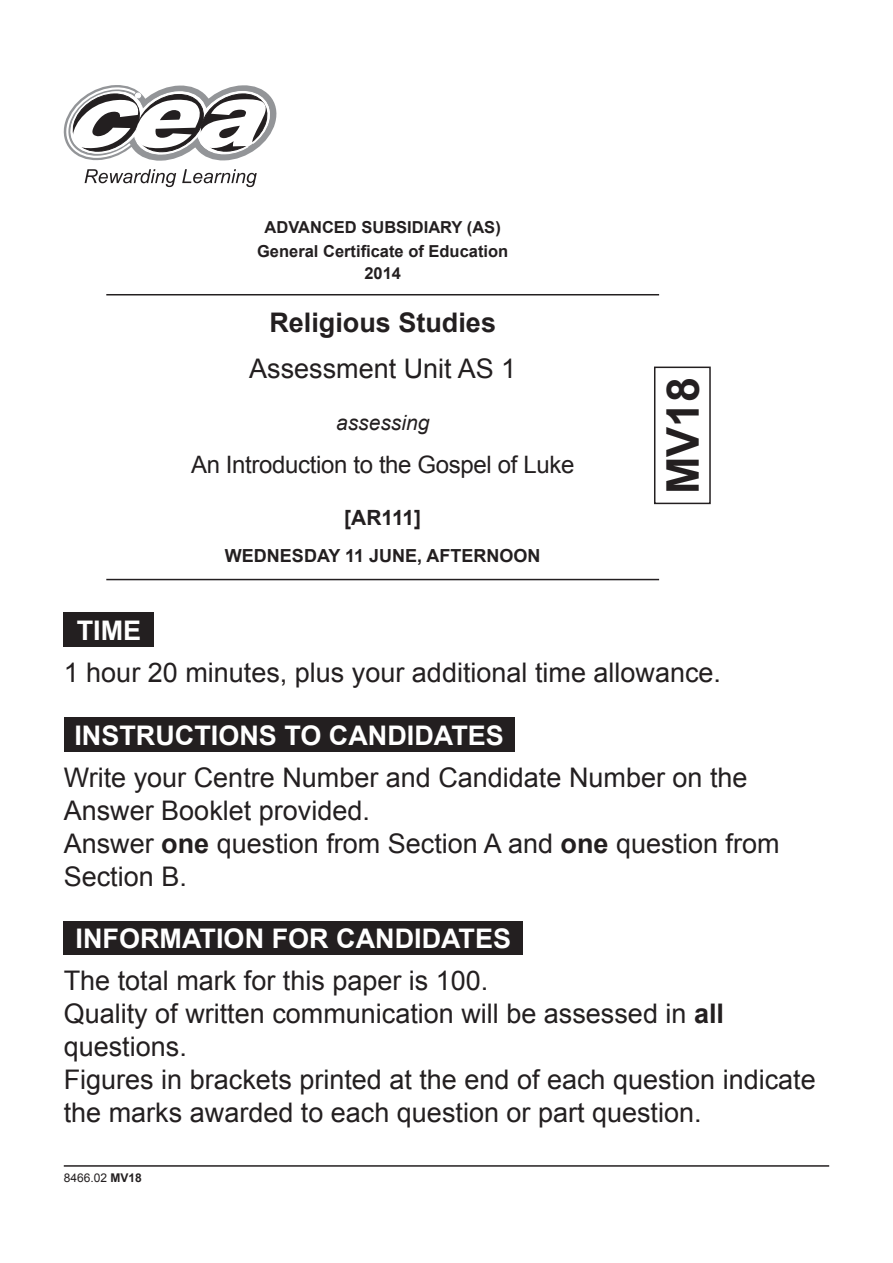
<style>
.page{position:relative;width:893px;height:1263px;background:#fff}
.page>*{position:absolute;margin:0;border:0;box-sizing:border-box;transform-origin:0 0}
.t1{font:700 45px "Arial";color:#231f20}
.t2{font:27px/33px "Arial";color:#231f20}
.t3{font:700 27px "Arial";color:#fff}
.t4{font:700 27px "Arial";color:#231f20}
.t5{font:24px "Arial";letter-spacing:-.015em;color:#231f20}
.t6{font:italic 21px "Arial";color:#231f20}
.t7{font:700 21px "Arial";letter-spacing:-.025em;color:#231f20}
.t8{font:700 18px "Arial";color:#231f20}
.t9{font:700 16.5px/24px "Arial";color:#231f20;text-align:center}
.t10{font:12px "Arial";color:#231f20}
.s1{font-weight:700}
</style>
<div class="page">
<svg style="left:64px;top:85px;width:212px;height:102px"></svg>
<hr style="left:64px;top:1165px;width:765px;height:2px;background:#231f20">
<hr style="left:106px;top:294px;width:553px;height:1px;background:#231f20">
<hr style="left:106px;top:579px;width:553px;height:1px;background:#231f20">
<div style="left:64px;top:612px;width:90px;height:34px;background:#231f20"></div>
<div style="left:64px;top:717px;width:450px;height:34px;background:#231f20"></div>
<div style="left:64px;top:921px;width:459px;height:33px;background:#231f20"></div>
<div style="left:654px;top:367px;width:57px;height:137px;border:2px solid #231f20"></div>
<p class="t9" style="left:257px;top:215px;width:253px">ADVANCED SUBSIDIARY (AS)<br>General Certificate of Education</p>
<p class="t9" style="left:364px;top:262px;width:38px">2014</p>
<p class="t4" style="left:269px;top:304px;width:228px">Religious Studies</p>
<p class="t2" style="left:249px;top:352px;width:269px">Assessment Unit AS 1</p>
<p class="t6" style="left:336px;top:409px;width:95px">assessing</p>
<p class="t5" style="left:191px;top:449px;width:385px">An Introduction to the Gospel of Luke</p>
<p class="t7" style="left:344px;top:504px;width:79px">[AR111]</p>
<p class="t8" style="left:225px;top:544px;width:317px">WEDNESDAY 11 JUNE, AFTERNOON</p>
<h1 class="t1" style="left:653px;top:494px;width:119px;rotate:-90deg">MV18</h1>
<p class="t3" style="left:77px;top:613px;width:66px">TIME</p>
<p class="t2" style="left:64px;top:656px;width:659px">1 hour 20 minutes, plus your additional time allowance.</p>
<p class="t3" style="left:74px;top:717px;width:431px">INSTRUCTIONS TO CANDIDATES</p>
<p class="t2" style="left:64px;top:761px;width:717px">Write your Centre Number and Candidate Number on the Answer Booklet provided.<br>Answer <span class="s1">one</span> question from Section A and <span class="s1">one</span> question from Section B.</p>
<p class="t3" style="left:76px;top:921px;width:437px">INFORMATION FOR CANDIDATES</p>
<p class="t2" style="left:64px;top:964px;width:753px">The total mark for this paper is 100.<br>Quality of written communication will be assessed in <span class="s1">all </span>questions.<br>Figures in brackets printed at the end of each question indicate the marks awarded to each question or part question.</p>
<p class="t10" style="left:64px;top:1170px;width:80px">8466.02 <span class="s1">MV18</span></p>
</div>
